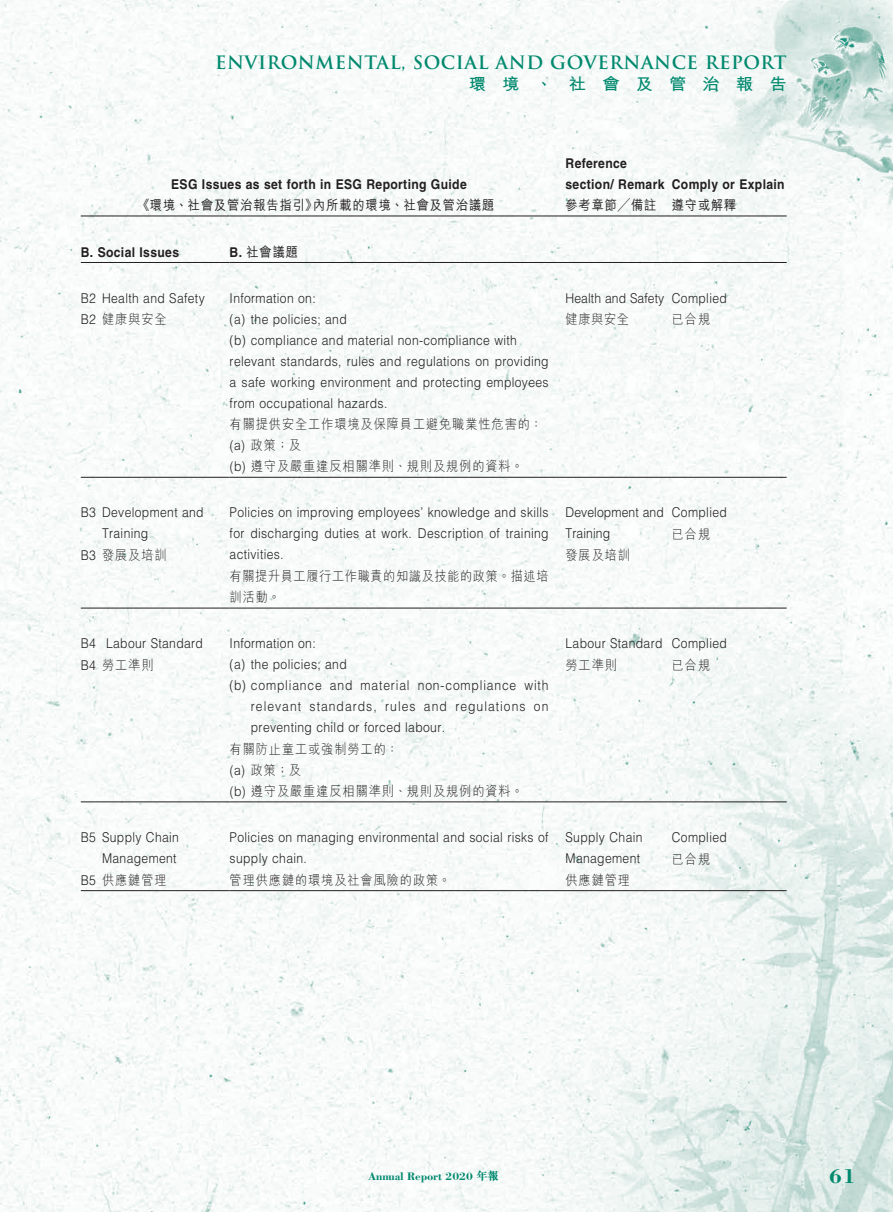
<style>
.page{position:relative;width:893px;height:1212px;background:#fff}
.page>*{position:absolute;margin:0;border:0;box-sizing:border-box;transform-origin:0 0}
.t1{font:700 21px "Bodoni Std";color:#00896e}
.t2{font:700 18px "Trajan Pro";letter-spacing:.03em;color:#00896e}
.t3{font:700 16.5px "M Hei HK";letter-spacing:.93em;color:#00896e;scale:1.05 1}
._50_Table_txt{font:300 13.5px/21px "Helvetica LT Std";letter-spacing:.03em;color:#231f20;text-align:justify;scale:.9 1}
._50_Table_txt-2{font:300 13.5px "M Hei HK";letter-spacing:.08em;color:#231f20;scale:.9 1}
._50_Table_txt-3{font:700 13.5px "Helvetica LT Std";letter-spacing:.03em;color:#231f20;scale:.9 1}
._50_Table_txt-4{font:500 13.5px "M Hei HK";letter-spacing:.08em;color:#231f20;scale:.9 1}
._50_Table_txt-5{font:300 13.5px/21px "Helvetica LT Std";letter-spacing:.01em;color:#231f20;scale:.9 1}
._50_Table_txt-6{font:300 13.5px/21px "M Hei HK";letter-spacing:.055em;color:#231f20;scale:.9 1}
.t4{font:700 11.25px "Bodoni Std";color:#00896e}
.s1{font-family:"Helvetica LT Std";font-weight:700}
.s2{font-family:"Helvetica LT Std"}
.s3{font-family:"M Sung HK";font-weight:800}
</style>
<div class="page">
<img style="left:0;top:0;width:893px;height:1212px">
<hr style="left:81px;top:216px;width:149px;height:1px;background:#231f20">
<hr style="left:230px;top:216px;width:327px;height:1px;background:#231f20">
<hr style="left:557px;top:216px;width:115px;height:1px;background:#231f20">
<hr style="left:672px;top:216px;width:115px;height:1px;background:#231f20">
<hr style="left:81px;top:262px;width:149px;height:1px;background:#231f20">
<hr style="left:230px;top:262px;width:327px;height:1px;background:#231f20">
<hr style="left:557px;top:262px;width:115px;height:1px;background:#231f20">
<hr style="left:672px;top:262px;width:115px;height:1px;background:#231f20">
<hr style="left:81px;top:477px;width:149px;height:1px;background:#231f20">
<hr style="left:230px;top:477px;width:327px;height:1px;background:#231f20">
<hr style="left:557px;top:477px;width:115px;height:1px;background:#231f20">
<hr style="left:672px;top:477px;width:115px;height:1px;background:#231f20">
<hr style="left:81px;top:608px;width:149px;height:1px;background:#231f20">
<hr style="left:230px;top:608px;width:327px;height:1px;background:#231f20">
<hr style="left:557px;top:608px;width:115px;height:1px;background:#231f20">
<hr style="left:672px;top:608px;width:115px;height:1px;background:#231f20">
<hr style="left:81px;top:801px;width:149px;height:1px;background:#231f20">
<hr style="left:230px;top:801px;width:327px;height:1px;background:#231f20">
<hr style="left:557px;top:801px;width:115px;height:1px;background:#231f20">
<hr style="left:672px;top:801px;width:115px;height:1px;background:#231f20">
<hr style="left:81px;top:890px;width:149px;height:1px;background:#231f20">
<hr style="left:230px;top:890px;width:327px;height:1px;background:#231f20">
<hr style="left:557px;top:890px;width:115px;height:1px;background:#231f20">
<hr style="left:672px;top:890px;width:115px;height:1px;background:#231f20">
<h2 class="t2" style="left:215px;top:51px;width:573px">ENVIRONMENTAL, SOCIAL AND GOVERNANCE REPORT</h2>
<p class="t3" style="left:469px;top:72px;width:304px">環境、社會及管治報告</p>
<p class="_50_Table_txt-3" style="left:171px;top:176px;width:330px">ESG Issues as set forth in ESG Reporting Guide</p>
<p class="_50_Table_txt-3" style="left:566px;top:155px;width:70px">Reference</p>
<p class="_50_Table_txt-3" style="left:566px;top:176px;width:111px">section/ Remark</p>
<p class="_50_Table_txt-3" style="left:672px;top:176px;width:127px">Comply or Explain</p>
<p class="_50_Table_txt-4" style="left:137px;top:195px;width:398px">《環境、社會及管治報告指引》內所載的環境、社會及管治議題</p>
<p class="_50_Table_txt-4" style="left:566px;top:195px;width:102px">參考章節╱備註</p>
<p class="_50_Table_txt-4" style="left:672px;top:195px;width:73px">遵守或解釋</p>
<p class="_50_Table_txt-3" style="left:81px;top:244px;width:111px">B. Social Issues</p>
<p class="_50_Table_txt-4" style="left:230px;top:242px;width:77px"><span class="s1">B.</span> 社會議題</p>
<p class="_50_Table_txt" style="left:81px;top:287px;width:139px">B2 Health and Safety</p>
<p class="_50_Table_txt-2" style="left:81px;top:310px;width:97px"><span class="s2">B2</span> 健康與安全</p>
<p class="_50_Table_txt-5" style="left:566px;top:287px;width:111px">Health and Safety</p>
<p class="_50_Table_txt-2" style="left:566px;top:310px;width:72px">健康與安全</p>
<p class="_50_Table_txt" style="left:672px;top:287px;width:63px">Complied</p>
<p class="_50_Table_txt-2" style="left:672px;top:310px;width:44px">已合規</p>
<p class="_50_Table_txt" style="left:230px;top:287px;width:97px">Information on:</p>
<p class="_50_Table_txt" style="left:230px;top:308px;width:132px">(a) the policies; and</p>
<p class="_50_Table_txt" style="left:230px;top:329px;width:321px">(b) compliance and material non-compliance with</p>
<p class="_50_Table_txt" style="left:230px;top:350px;width:356px">relevant standards, rules and regulations on providing a safe working environment and protecting employees from occupational hazards.</p>
<p class="_50_Table_txt-2" style="left:230px;top:415px;width:349px">有關提供安全工作環境及保障員工避免職業性危害的：</p>
<p class="_50_Table_txt-2" style="left:230px;top:436px;width:81px">(a) 政策；及</p>
<p class="_50_Table_txt-2" style="left:230px;top:457px;width:328px">(b) 遵守及嚴重違反相關準則、規則及規例的資料。</p>
<p class="_50_Table_txt" style="left:102px;top:502px;width:114px;text-indent:-21px">B3 Development and<br>Training</p>
<p class="_50_Table_txt-2" style="left:81px;top:546px;width:97px"><span class="s2">B3</span> 發展及培訓</p>
<p class="_50_Table_txt" style="left:81px;top:633px;width:137px">B4 Labour Standard</p>
<p class="_50_Table_txt-2" style="left:81px;top:655px;width:82px"><span class="s2">B4</span> 勞工準則</p>
<p class="_50_Table_txt" style="left:81px;top:826px;width:111px;text-align:right">B5 Supply Chain<br>Management</p>
<p class="_50_Table_txt-2" style="left:81px;top:870px;width:97px"><span class="s2">B5</span> 供應鏈管理</p>
<p class="_50_Table_txt" style="left:230px;top:502px;width:356px">Policies on improving employees’ knowledge and skills for discharging duties at work. Description of training activities.</p>
<p class="_50_Table_txt-6" style="left:230px;top:565px;width:356px">有關提升員工履行工作職責的知識及技能的政策。描述培訓活動。</p>
<p class="_50_Table_txt" style="left:230px;top:633px;width:97px">Information on:</p>
<p class="_50_Table_txt" style="left:230px;top:654px;width:132px">(a) the policies; and</p>
<p class="_50_Table_txt" style="left:251px;top:675px;width:332px;text-indent:-21px">(b) compliance and material non-compliance with relevant standards, rules and regulations on preventing child or forced labour.</p>
<p class="_50_Table_txt-2" style="left:230px;top:739px;width:189px">有關防止童工或強制勞工的：</p>
<p class="_50_Table_txt-2" style="left:230px;top:760px;width:81px">(a) 政策；及</p>
<p class="_50_Table_txt-2" style="left:230px;top:781px;width:328px">(b) 遵守及嚴重違反相關準則、規則及規例的資料。</p>
<p class="_50_Table_txt" style="left:230px;top:826px;width:356px">Policies on managing environmental and social risks of supply chain.</p>
<p class="_50_Table_txt-2" style="left:230px;top:870px;width:247px">管理供應鏈的環境及社會風險的政策。</p>
<p class="_50_Table_txt-5" style="left:566px;top:502px;width:111px">Development and<br>Training</p>
<p class="_50_Table_txt-2" style="left:566px;top:546px;width:73px">發展及培訓</p>
<p class="_50_Table_txt" style="left:672px;top:502px;width:63px">Complied</p>
<p class="_50_Table_txt-2" style="left:672px;top:525px;width:44px">已合規</p>
<p class="_50_Table_txt" style="left:566px;top:633px;width:109px">Labour Standard</p>
<p class="_50_Table_txt-2" style="left:566px;top:655px;width:59px">勞工準則</p>
<p class="_50_Table_txt" style="left:672px;top:633px;width:63px">Complied</p>
<p class="_50_Table_txt-2" style="left:672px;top:655px;width:44px">已合規</p>
<p class="_50_Table_txt" style="left:566px;top:826px;width:87px">Supply Chain<br>Management</p>
<p class="_50_Table_txt-2" style="left:566px;top:870px;width:73px">供應鏈管理</p>
<p class="_50_Table_txt" style="left:672px;top:826px;width:63px">Complied</p>
<p class="_50_Table_txt-2" style="left:672px;top:849px;width:44px">已合規</p>
<p class="t4" style="left:369px;top:1169px;width:132px">Annual Report 2020 <span class="s3">年報</span></p>
<h1 class="t1" style="left:829px;top:1163px;width:28px">61</h1>
</div>
